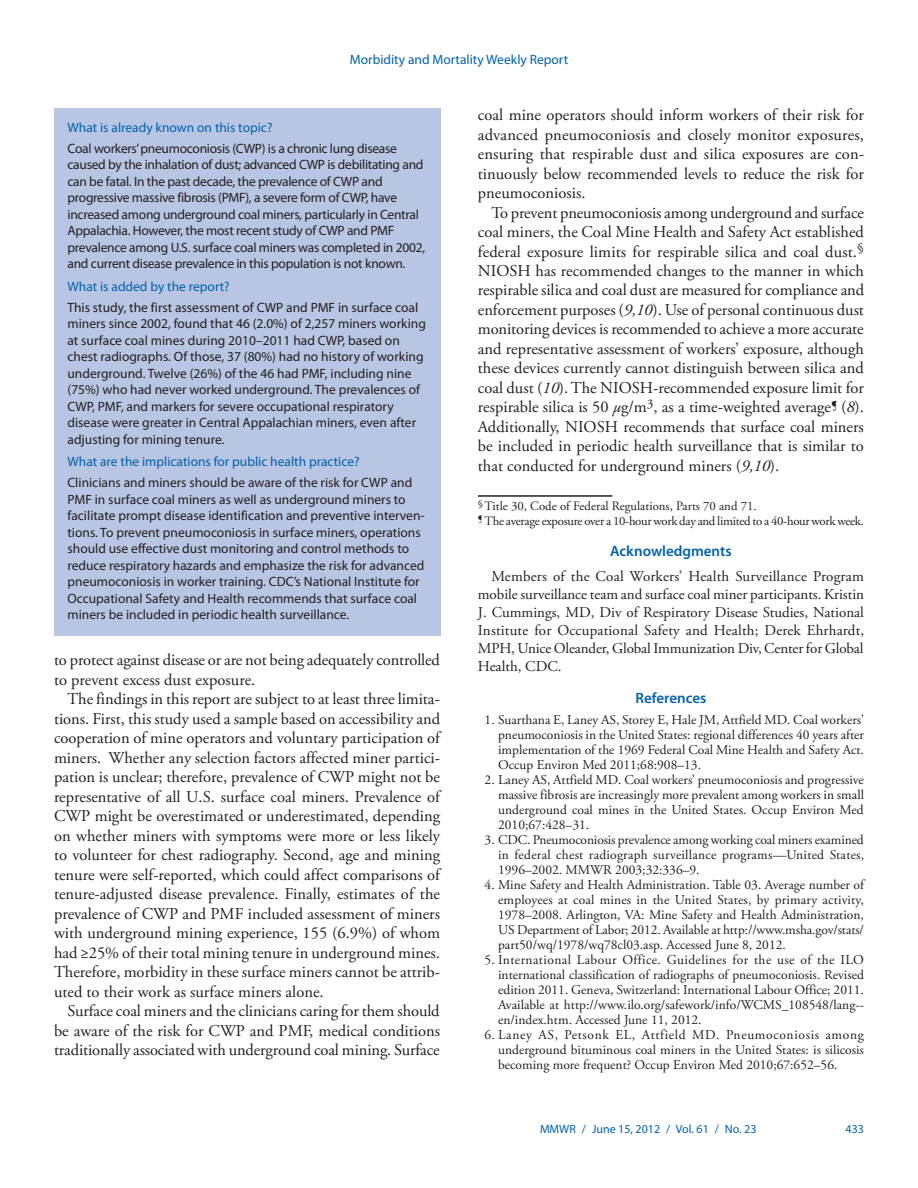
<style>
.page{position:relative;width:918px;height:1188px;background:#fff}
.page>*{position:absolute;margin:0;border:0;box-sizing:border-box;transform-origin:0 0}
.body_copy{font:16.5px/19.5px "Adobe Garamond Pro";color:#231f20;text-align:justify}
.acknowl_text{font:15px/18px "Adobe Garamond Pro";letter-spacing:-.01em;color:#231f20;text-align:justify}
.headline3{font:600 15px "Myriad Pro";color:#0161ab}
.reference_text_1-99{font:13.5px/15px "Adobe Garamond Pro";color:#231f20;text-align:justify}
.fb_answer{font:13.5px/16.5px "Myriad Pro";color:#231f20}
.fb_answer-2{font:13.5px/16.5px "Myriad Pro";letter-spacing:-.02em;color:#231f20}
.fb_question{font:13.5px "Myriad Pro";color:#0161ab}
.footnote_no_rule_tex{font:12.75px "Adobe Garamond Pro";letter-spacing:-.025em;color:#231f20}
.footnote_w_rule_text{font:12.75px "Adobe Garamond Pro";color:#231f20}
.t1{font:12px "Myriad Pro";color:#0161ab}
.s1{font-style:italic}
</style>
<div class="page">
<div style="left:54px;top:108px;width:386px;height:527px;background:#b8c6e3"></div>
<hr style="left:478px;top:495px;width:134px;height:2px;background:#231f20">
<p class="fb_question" style="left:350px;top:51px;width:220px">Morbidity and Mortality Weekly Report</p>
<p class="fb_question" style="left:68px;top:119px;width:206px">What is already known on this topic?</p>
<p class="fb_answer-2" style="left:68px;top:140px;width:359px">Coal workers’ pneumoconiosis (CWP) is a chronic lung disease caused by the inhalation of dust; advanced CWP is debilitating and can be fatal. In the past decade, the prevalence of CWP and progressive massive fibrosis (PMF), a severe form of CWP, have increased among underground coal miners, particularly in Central Appalachia. However, the most recent study of CWP and PMF prevalence among U.S. surface coal miners was completed in 2002, and current disease prevalence in this population is not known.</p>
<p class="fb_question" style="left:68px;top:278px;width:164px">What is added by the report?</p>
<p class="fb_answer" style="left:68px;top:299px;width:360px">This study, the first assessment of CWP and PMF in surface coal miners since 2002, found that 46 (2.0%) of 2,257 miners working at surface coal mines during 2010–2011 had CWP, based on chest radiographs. Of those, 37 (80%) had no history of working underground. Twelve (26%) of the 46 had PMF, including nine (75%) who had never worked underground. The prevalences of CWP, PMF, and markers for severe occupational respiratory disease were greater in Central Appalachian miners, even after adjusting for mining tenure.</p>
<p class="fb_question" style="left:68px;top:453px;width:294px">What are the implications for public health practice?</p>
<p class="fb_answer" style="left:68px;top:474px;width:359px">Clinicians and miners should be aware of the risk for CWP and PMF in surface coal miners as well as underground miners to facilitate prompt disease identification and preventive interven&shy;tions. To prevent pneumoconiosis in surface miners, operations should use effective dust monitoring and control methods to reduce respiratory hazards and emphasize the risk for advanced pneumoconiosis in worker training. CDC’s National Institute for Occupational Safety and Health recommends that surface coal miners be included in periodic health surveillance.</p>
<p class="body_copy" style="left:54px;top:651px;width:388px">to protect against disease or are not being adequately controlled to prevent excess dust exposure.</p>
<p class="body_copy" style="left:54px;top:690px;width:388px;text-indent:13px">The findings in this report are subject to at least three limita&shy;tions. First, this study used a sample based on accessibility and cooperation of mine operators and voluntary participation of miners. Whether any selection factors affected miner partici&shy;pation is unclear; therefore, prevalence of CWP might not be representative of all U.S. surface coal miners. Prevalence of CWP might be overestimated or underestimated, depending on whether miners with symptoms were more or less likely to volunteer for chest radiography. Second, age and mining tenure were self-reported, which could affect comparisons of tenure-adjusted disease prevalence. Finally, estimates of the prevalence of CWP and PMF included assessment of miners with underground mining experience, 155 (6.9%) of whom had ≥25% of their total mining tenure in underground mines.<br>Therefore, morbidity in these surface miners cannot be attrib&shy;uted to their work as surface miners alone.</p>
<p class="body_copy" style="left:54px;top:1002px;width:388px;text-indent:13px">Surface coal miners and the clinicians caring for them should be aware of the risk for CWP and PMF, medical conditions traditionally associated with underground coal mining. Surface</p>
<p class="body_copy" style="left:478px;top:106px;width:388px">coal mine operators should inform workers of their risk for advanced pneumoconiosis and closely monitor exposures, ensuring that respirable dust and silica exposures are con&shy;tinuously below recommended levels to reduce the risk for pneumoconiosis.</p>
<p class="body_copy" style="left:478px;top:203px;width:388px;text-indent:13px">To prevent pneumoconiosis among underground and surface coal miners, the Coal Mine Health and Safety Act established federal exposure limits for respirable silica and coal dust.<sup>§ </sup>NIOSH has recommended changes to the manner in which respirable silica and coal dust are measured for compliance and enforcement purposes (<span class="s1">9,10</span>). Use of personal continuous dust monitoring devices is recommended to achieve a more accurate and representative assessment of workers’ exposure, although these devices currently cannot distinguish between silica and coal dust (<span class="s1">10</span>). The NIOSH-recommended exposure limit for respirable silica is 50 <span class="s1">µ</span>g/m<sup>3</sup>, as a time-weighted average<sup>¶</sup> (<span class="s1">8</span>).<br>Additionally, NIOSH recommends that surface coal miners be included in periodic health surveillance that is similar to that conducted for underground miners (<span class="s1">9,10</span>).</p>
<p class="footnote_w_rule_text" style="left:478px;top:499px;width:280px"><sup>§</sup> Title 30, Code of Federal Regulations, Parts 70 and 71.</p>
<p class="footnote_no_rule_tex" style="left:478px;top:513px;width:388px"><sup>¶</sup> The average exposure over a 10-hour work day and limited to a 40-hour work week.</p>
<p class="headline3" style="left:610px;top:542px;width:123px">Acknowledgments</p>
<p class="acknowl_text" style="left:478px;top:568px;width:388px;text-indent:14px">Members of the Coal Workers’ Health Surveillance Program mobile surveillance team and surface coal miner participants. Kristin J. Cummings, MD, Div of Respiratory Disease Studies, National Institute for Occupational Safety and Health; Derek Ehrhardt, MPH, Unice Oleander, Global Immunization Div, Center for Global Health, CDC.</p>
<p class="headline3" style="left:636px;top:688px;width:72px">References</p>
<p class="reference_text_1-99" style="left:498px;top:713px;width:367px;text-indent:-14px">1. Suarthana E, Laney AS, Storey E, Hale JM, Attfield MD. Coal workers’ pneumoconiosis in the United States: regional differences 40 years after implementation of the 1969 Federal Coal Mine Health and Safety Act.<br>Occup Environ Med 2011;68:908–13.</p>
<p class="reference_text_1-99" style="left:498px;top:773px;width:367px;text-indent:-14px">2. Laney AS, Attfield MD. Coal workers’ pneumoconiosis and progressive massive fibrosis are increasingly more prevalent among workers in small underground coal mines in the United States. Occup Environ Med 2010;67:428–31.</p>
<p class="reference_text_1-99" style="left:498px;top:833px;width:368px;text-indent:-14px">3. CDC. Pneumoconiosis prevalence among working coal miners examined in federal chest radiograph surveillance programs—United States, 1996–2002. MMWR 2003;32:336–9.</p>
<p class="reference_text_1-99" style="left:498px;top:878px;width:367px;text-indent:-14px">4. Mine Safety and Health Administration. Table 03. Average number of employees at coal mines in the United States, by primary activity, 1978–2008. Arlington, VA: Mine Safety and Health Administration, US Department of Labor; 2012. Available at http://www.msha.gov/stats/ part50/wq/1978/wq78cl03.asp. Accessed June 8, 2012.</p>
<p class="reference_text_1-99" style="left:498px;top:953px;width:367px;text-indent:-14px">5. International Labour Office. Guidelines for the use of the ILO international classification of radiographs of pneumoconiosis. Revised edition 2011. Geneva, Switzerland: International Labour Office; 2011.<br>Available at http://www.ilo.org/safework/info/WCMS_108548/lang-- en/index.htm. Accessed June 11, 2012.</p>
<p class="reference_text_1-99" style="left:498px;top:1028px;width:367px;text-indent:-14px">6. Laney AS, Petsonk EL, Attfield MD. Pneumoconiosis among underground bituminous coal miners in the United States: is silicosis becoming more frequent? Occup Environ Med 2010;67:652–56.</p>
<p class="t1" style="left:540px;top:1121px;width:218px">MMWR / June 15, 2012 / Vol. 61 / No. 23</p>
<p class="t1" style="left:846px;top:1121px;width:20px">433</p>
</div>
